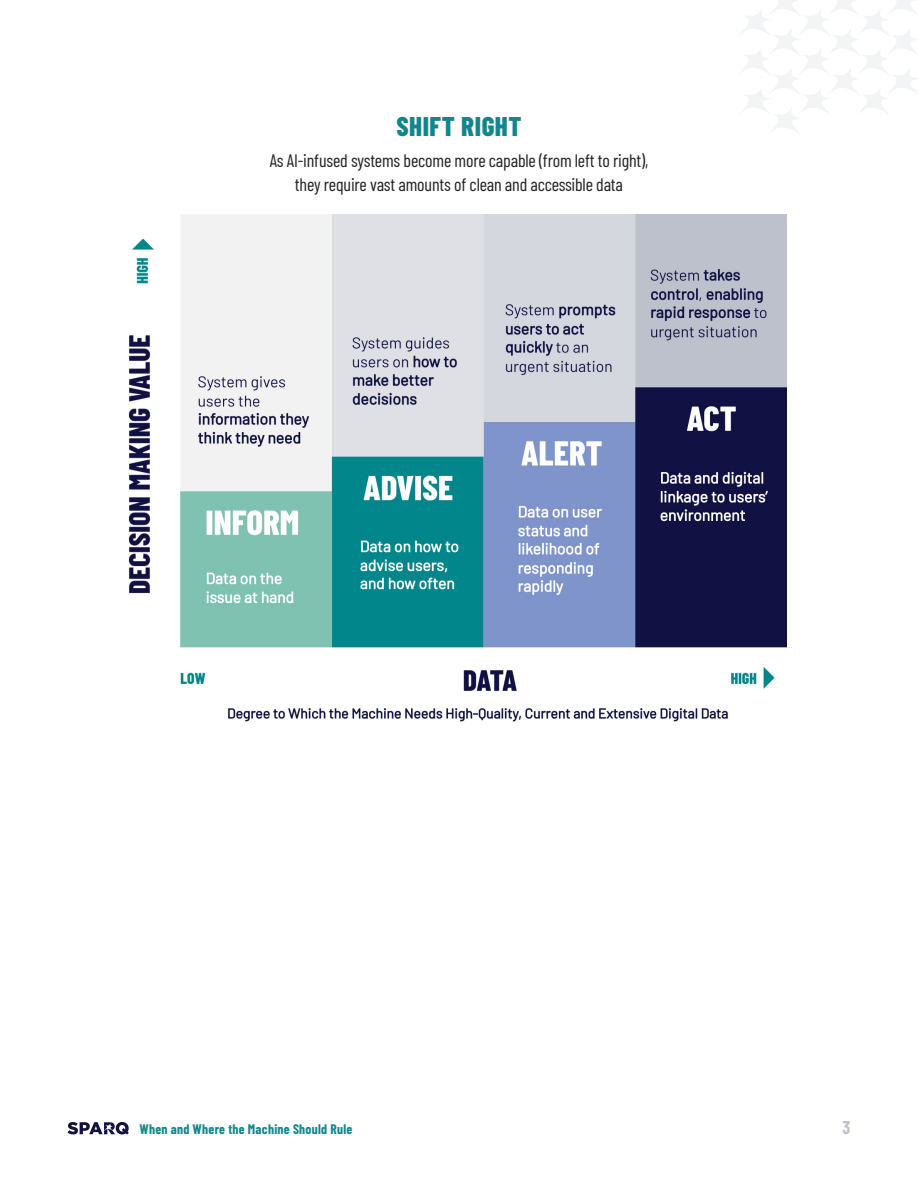
<style>
.page{position:relative;width:918px;height:1188px;background:#fff}
.page>*{position:absolute;margin:0;border:0;box-sizing:border-box;transform-origin:0 0}
.t1{font:800 27px "Barlow Condensed";letter-spacing:.02em;color:#12868d}
.Body_Copy{font:18px/24px "Barlow Condensed";letter-spacing:-.01em;color:#231f20;text-align:center}
.t2{font:700 18px "Barlow Condensed";color:#bdc1c8}
.t3{font:700 13.5px "Barlow Condensed";letter-spacing:.02em;color:#12868d}
</style>
<div class="page">
<svg style="left:68px;top:1122px;width:61px;height:13px"></svg>
<svg style="left:742px;top:0;width:175px;height:133px"></svg>
<img style="left:128px;top:214px;width:658px;height:508px">
<h1 class="t1" style="left:396px;top:107px;width:127px">SHIFT RIGHT</h1>
<p class="Body_Copy" style="left:270px;top:147px;width:380px">As AI-infused systems become more capable (from left to right), they require vast amounts of clean and accessible data</p>
<p class="t3" style="left:140px;top:1119px;width:214px">When and Where the Machine Should Rule</p>
<p class="t2" style="left:843px;top:1115px;width:9px">3</p>
</div>
